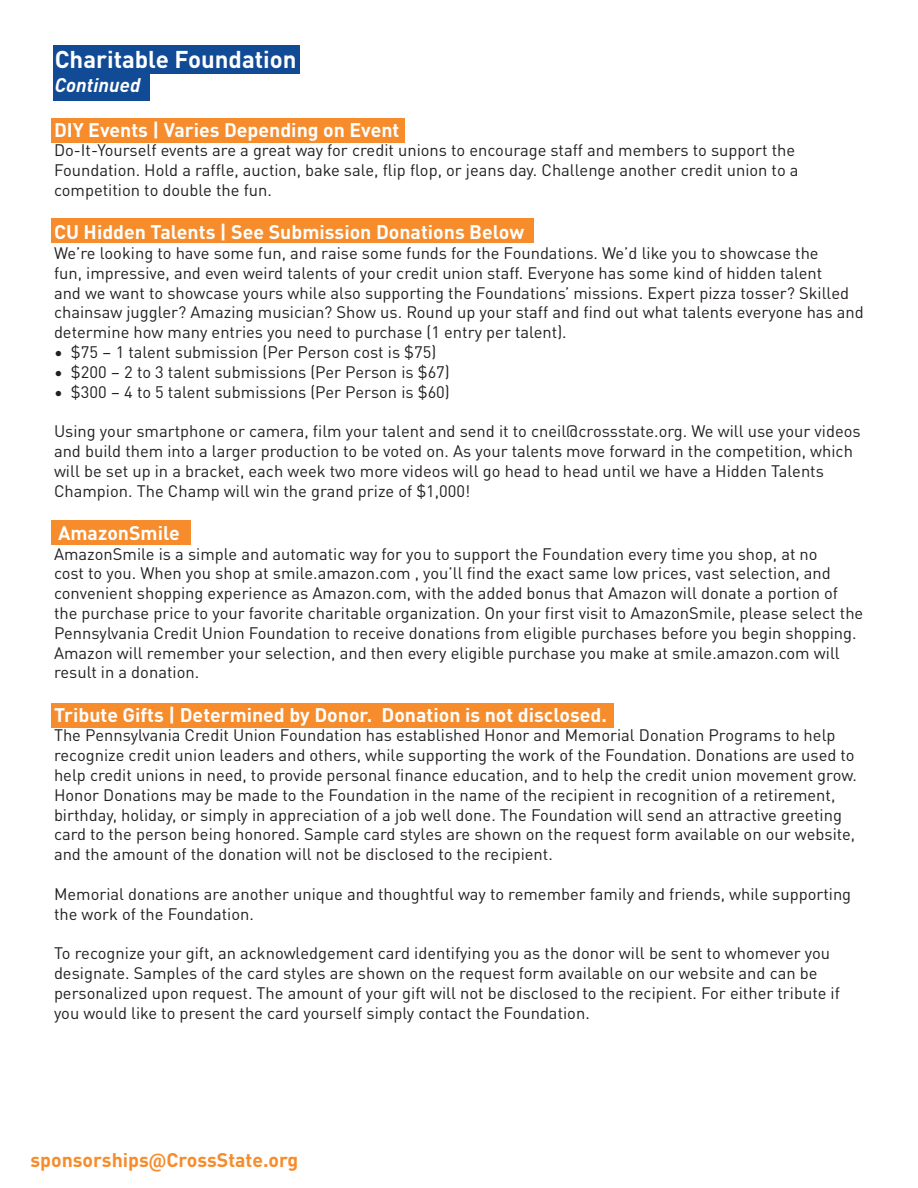
<style>
.page{position:relative;width:918px;height:1188px;background:#fff}
.page>*{position:absolute;margin:0;border:0;box-sizing:border-box;transform-origin:0 0}
.t1{font:700 24px "DINOT";color:#fff}
.t2{font:700 19.5px "DINOT";color:#fff}
.t3{font:700 19.5px "DINOT";color:#f68c2c}
.t4{font:italic 700 19.5px "DINOT";color:#fff}
.t5{font:16.5px/19.8px "DINOT";color:#231f20}
.s1{font-family:"Roboto"}
</style>
<div class="page">
<div style="left:51px;top:118px;width:354px;height:25px;background:#f68c2c"></div>
<div style="left:51px;top:521px;width:140px;height:24px;background:#f68c2c"></div>
<div style="left:51px;top:218px;width:483px;height:24px;background:#f68c2c"></div>
<div style="left:51px;top:703px;width:562px;height:25px;background:#f68c2c"></div>
<div style="left:53px;top:45px;width:247px;height:28px;background:#124b95"></div>
<div style="left:53px;top:72px;width:97px;height:28px;background:#124b95"></div>
<p class="t1" style="left:55px;top:41px;width:243px">Charitable Foundation</p>
<p class="t4" style="left:55px;top:69px;width:87px">Continued</p>
<p class="t2" style="left:54px;top:114px;width:347px">DIY Events | Varies Depending on Event</p>
<p class="t5" style="left:54px;top:139px;width:746px">Do-It-Yourself events are a great way for credit unions to encourage staff and members to support the<br>Foundation. Hold a raffle, auction, bake sale, flip flop, or jeans day. Challenge another credit union to a competition to double the fun.</p>
<p class="t2" style="left:54px;top:217px;width:472px">CU Hidden Talents | See Submission Donations Below</p>
<p class="t5" style="left:54px;top:242px;width:811px">We’re looking to have some fun, and raise some funds for the Foundations. We’d like you to showcase the<br>fun, impressive, and even weird talents of your credit union staff. Everyone has some kind of hidden talent<br>and we want to showcase yours while also supporting the Foundations’ missions. Expert pizza tosser? Skilled chainsaw juggler? Amazing musician? Show us. Round up your staff and find out what talents everyone has and determine how many entries you need to purchase (1 entry per talent).</p>
<p class="t5" style="left:54px;top:341px;width:384px">• $75 – 1 talent submission (Per Person cost is $75)</p>
<p class="t5" style="left:54px;top:360px;width:397px">• $200 – 2 to 3 talent submissions (Per Person is $67)</p>
<p class="t5" style="left:54px;top:380px;width:397px">• $300 – 4 to 5 talent submissions (Per Person is $60)</p>
<p class="t5" style="left:54px;top:420px;width:808px">Using your smartphone or camera, film your talent and send it to cneil@crossstate.org. We will use your videos and build them into a larger production to be voted on. As your talents move forward in the competition, which will be set up in a bracket, each week two more videos will go head to head until we have a Hidden Talents Champion. The Champ will win the grand prize of $1,000!</p>
<p class="t2" style="left:58px;top:517px;width:123px">AmazonSmile</p>
<p class="t5" style="left:54px;top:542px;width:811px">AmazonSmile is a simple and automatic way for you to support the Foundation every time you shop, at no<br>cost to you. When you shop at smile.amazon.com , you’ll find the exact same low prices, vast selection, and convenient shopping experience as Amazon.com, with the added bonus that Amazon will donate a portion of the purchase price to your favorite charitable organization. On your first visit to AmazonSmile, please select the Pennsylvania Credit Union Foundation to receive donations from eligible purchases before you begin shopping.<br>Amazon will remember your selection, and then every eligible purchase you make at smile.amazon.com will result in a donation.</p>
<p class="t2" style="left:54px;top:699px;width:555px">Tribute Gifts | Determined by Donor. Donation is not disclosed.</p>
<p class="t5" style="left:54px;top:724px;width:805px">The Pennsylvania Credit Union Foundation has established Honor and Memorial Donation Programs to help recognize credit union leaders and others, while supporting the work of the Foundation. Donations are used to help credit unions in need, to provide personal finance education, and to help the credit union movement grow.</p>
<p class="t5" style="left:54px;top:783px;width:803px">Honor Donations may be made to the Foundation in the name of the recipient in recognition of a retirement, birthday, holiday, or simply in appreciation of a job well done. The Foundation will send an attractive greeting card to the person being honored. Sample card styles are shown on the request form available on our website, and the amount of the donation will not be disclosed to the recipient.</p>
<p class="t5" style="left:54px;top:882px;width:799px">Memorial donations are another unique and thoughtful way to remember family and friends, while supporting the work of the Foundation.</p>
<p class="t5" style="left:54px;top:942px;width:788px">To recognize your gift, an acknowledgement card identifying you as the donor will be sent to whomever you designate. Samples of the card styles are shown on the request form available on our website and can be personalized upon request. The amount of your gift will not be disclosed to the recipient. For either tribute if you would like to present the card yourself simply contact the Foundation.</p>
<p class="t3" style="left:30px;top:1145px;width:269px">sponsorships<span class="s1">@</span>CrossState.org</p>
</div>
